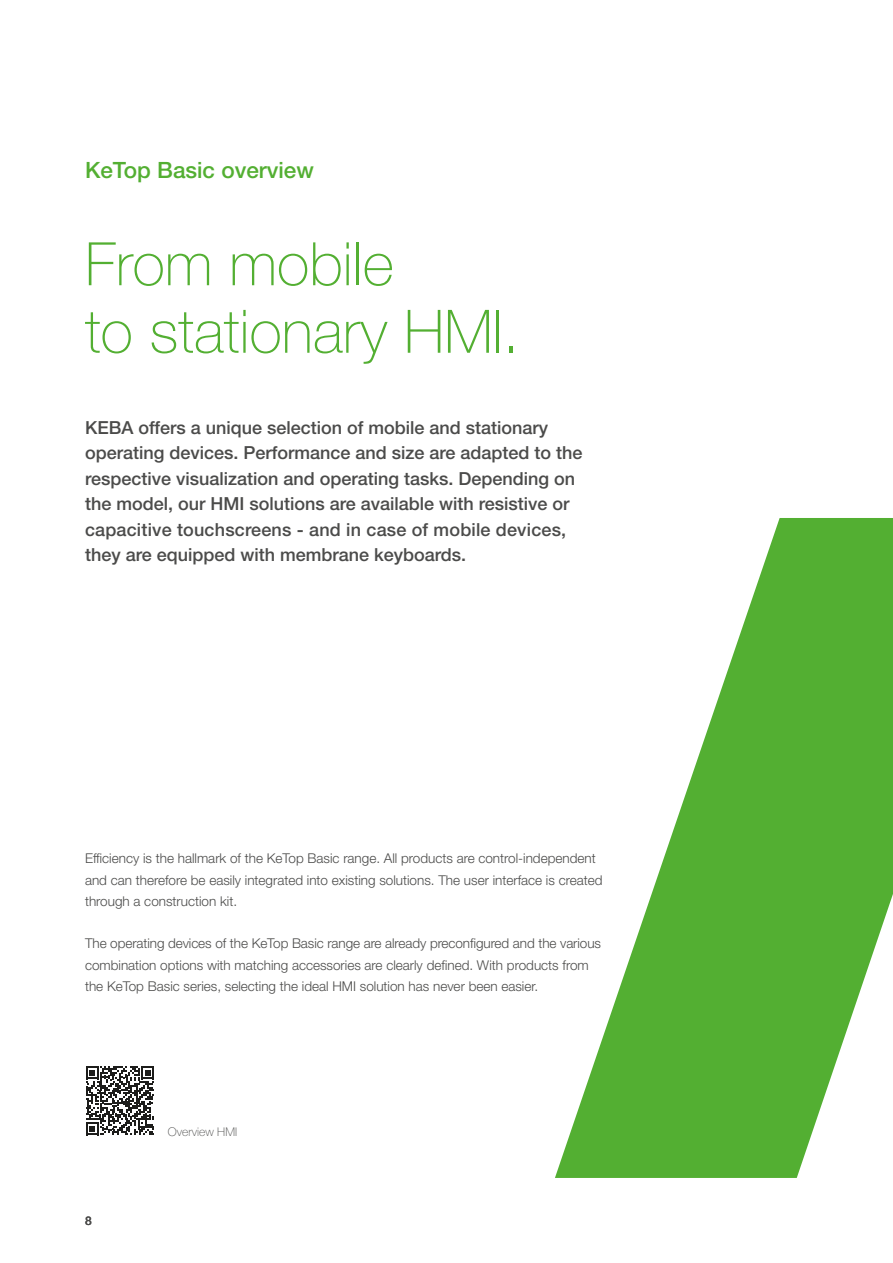
<style>
.page{position:relative;width:893px;height:1263px;background:#fff}
.page>*{position:absolute;margin:0;border:0;box-sizing:border-box;transform-origin:0 0}
.t1{font:100 60px/67.5px "Helvetica Neue LT Pro";color:#53af32}
.t2{font:500 22.5px "Helvetica Neue LT Pro";color:#53af32}
.t3{font:500 18px/25.5px "Helvetica Neue LT Pro";color:#4b4b4a}
.t4{font:300 13.5px/21.3px "Helvetica Neue LT Pro";color:#4b4b4a}
.t5{font:100 12px "Helvetica Neue LT Pro";color:#4b4b4a}
.t6{font:500 12px "Helvetica Neue LT Pro";color:#4b4b4a}
</style>
<div class="page">
<svg style="left:555px;top:518px;width:338px;height:660px;fill:#53af32"></svg>
<svg style="left:86px;top:1066px;width:68px;height:69px"></svg>
<h2 class="t2" style="left:85px;top:156px;width:230px">KeTop Basic overview</h2>
<h1 class="t1" style="left:85px;top:229px;width:436px">From mobile<br>to stationary HMI.</h1>
<p class="t3" style="left:85px;top:414px;width:499px">KEBA offers a unique selection of mobile and stationary operating devices. Performance and size are adapted to the respective visualization and operating tasks. Depending on the model, our HMI solutions are available with resistive or capacitive touchscreens - and in case of mobile devices, they are equipped with membrane keyboards.</p>
<p class="t4" style="left:85px;top:848px;width:519px">Efficiency is the hallmark of the KeTop Basic range. All products are control-independent and can therefore be easily integrated into existing solutions. The user interface is created through a construction kit.</p>
<p class="t4" style="left:85px;top:933px;width:517px">The operating devices of the KeTop Basic range are already preconfigured and the various combination options with matching accessories are clearly defined. With products from the KeTop Basic series, selecting the ideal HMI solution has never been easier.</p>
<p class="t6" style="left:85px;top:1213px;width:8px">8</p>
<p class="t5" style="left:168px;top:1124px;width:71px">Overview HMI</p>
</div>
